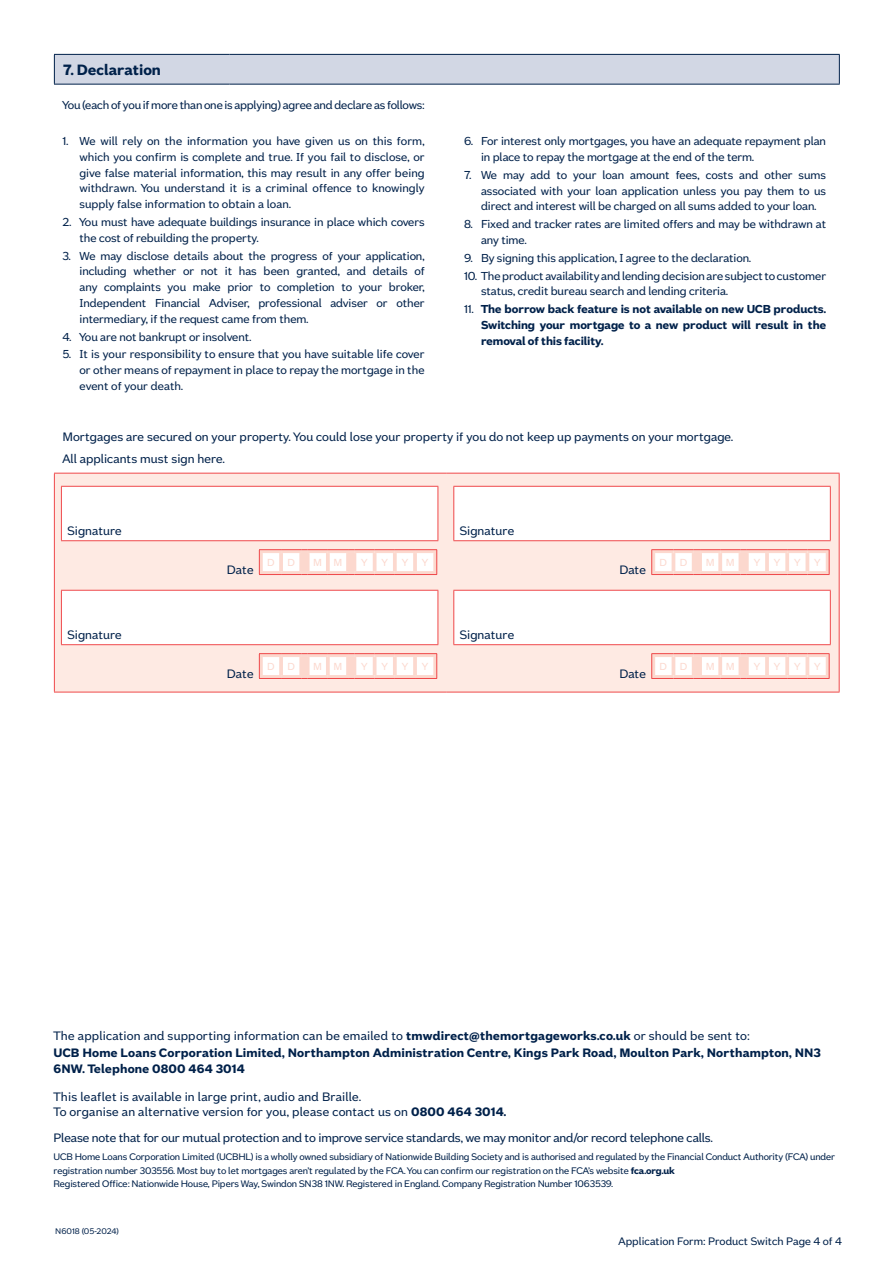
<style>
.page{position:relative;width:893px;height:1263px;background:#fff}
.page>*{position:absolute;margin:0;border:0;box-sizing:border-box;transform-origin:0 0}
.WHITE_BOTON_HEADERS{font:700 16.5px "Nationwide Founders";color:#00214a}
.t1{font:13.5px/21.6px "Nationwide Founders";color:#00214a}
.t2{font:700 13.5px/16.5px "Nationwide Founders";letter-spacing:.01em;color:#00214a}
.declaration{font:12.75px/15.8px "Nationwide Founders";letter-spacing:-.01em;color:#00214a;text-align:justify}
.declaration-2{font:700 12.75px/15.8px "Nationwide Founders";letter-spacing:-.01em;color:#00214a;text-align:justify}
.t3{font:12px "Nationwide Founders";color:#00214a}
.t4{font:11.25px "Nationwide Founders";color:#fcd8ce}
.t5{font:10.5px/13.5px "Nationwide Founders";letter-spacing:-.015em;color:#00214a}
.t6{font:9px "Nationwide Founders";color:#00214a}
.s1{font-weight:400}
.s2{font-weight:700}
</style>
<div class="page">
<div style="left:54px;top:54px;width:785px;height:30px;background:#d2d7e4"></div>
<svg style="left:54px;top:55px;width:1px;height:29px"></svg>
<hr style="left:54px;top:54px;width:175px;height:1px;background:#00214a">
<hr style="left:229px;top:54px;width:611px;height:1px;background:#00214a">
<hr style="left:54px;top:84px;width:175px;height:1px;background:#00214a">
<hr style="left:229px;top:84px;width:611px;height:1px;background:#00214a">
<svg style="left:839px;top:55px;width:1px;height:29px"></svg>
<div style="left:55px;top:474px;width:784px;height:218px;background:#feeae3"></div>
<hr style="left:54px;top:473px;width:1px;height:219px;background:#ef494b">
<hr style="left:54px;top:473px;width:393px;height:1px;background:#ef494b">
<hr style="left:54px;top:692px;width:393px;height:1px;background:#ef494b">
<hr style="left:447px;top:473px;width:392px;height:1px;background:#ef494b">
<hr style="left:839px;top:473px;width:1px;height:219px;background:#ef494b">
<hr style="left:447px;top:692px;width:392px;height:1px;background:#ef494b">
<div style="left:61px;top:486px;width:377px;height:55px;background:#fff"></div>
<hr style="left:61px;top:487px;width:1px;height:53px;background:#ef494b">
<hr style="left:61px;top:486px;width:377px;height:1px;background:#ef494b">
<hr style="left:438px;top:487px;width:1px;height:53px;background:#ef494b">
<hr style="left:61px;top:540px;width:377px;height:1px;background:#ef494b">
<svg style="left:259px;top:549px;width:178px;height:26px"></svg>
<div style="left:61px;top:590px;width:377px;height:55px;background:#fff"></div>
<hr style="left:61px;top:591px;width:1px;height:53px;background:#ef494b">
<hr style="left:61px;top:590px;width:377px;height:1px;background:#ef494b">
<hr style="left:438px;top:591px;width:1px;height:53px;background:#ef494b">
<hr style="left:61px;top:644px;width:377px;height:1px;background:#ef494b">
<svg style="left:259px;top:653px;width:178px;height:26px"></svg>
<div style="left:454px;top:486px;width:376px;height:55px;background:#fff"></div>
<hr style="left:453px;top:487px;width:1px;height:53px;background:#ef494b">
<hr style="left:453px;top:486px;width:378px;height:1px;background:#ef494b">
<hr style="left:830px;top:487px;width:1px;height:53px;background:#ef494b">
<hr style="left:453px;top:540px;width:378px;height:1px;background:#ef494b">
<svg style="left:651px;top:549px;width:179px;height:26px"></svg>
<div style="left:454px;top:590px;width:376px;height:55px;background:#fff"></div>
<hr style="left:453px;top:591px;width:1px;height:53px;background:#ef494b">
<hr style="left:453px;top:590px;width:378px;height:1px;background:#ef494b">
<hr style="left:830px;top:591px;width:1px;height:53px;background:#ef494b">
<hr style="left:453px;top:644px;width:378px;height:1px;background:#ef494b">
<svg style="left:651px;top:653px;width:179px;height:26px"></svg>
<p class="WHITE_BOTON_HEADERS" style="left:63px;top:60px;width:99px">7. Declaration</p>
<p class="declaration" style="left:63px;top:97px;width:364px">You (each of you if more than one is applying) agree and declare as follows:</p>
<p class="declaration" style="left:80px;top:133px;width:347px;text-indent:-17px">1. We will rely on the information you have given us on this form, which you confirm is complete and true. If you fail to disclose, or give false material information, this may result in any offer being withdrawn. You understand it is a criminal offence to knowingly supply false information to obtain a loan.</p>
<p class="declaration" style="left:80px;top:214px;width:347px;text-indent:-17px">2. You must have adequate buildings insurance in place which covers the cost of rebuilding the property.</p>
<p class="declaration" style="left:80px;top:248px;width:347px;text-indent:-17px">3. We may disclose details about the progress of your application, including whether or not it has been granted, and details of any complaints you make prior to completion to your broker, Independent Financial Adviser, professional adviser or other intermediary, if the request came from them.</p>
<p class="declaration" style="left:63px;top:328px;width:190px">4. You are not bankrupt or insolvent.</p>
<p class="declaration" style="left:80px;top:346px;width:347px;text-indent:-17px">5. It is your responsibility to ensure that you have suitable life cover or other means of repayment in place to repay the mortgage in the event of your death.</p>
<p class="declaration" style="left:481px;top:133px;width:347px;text-indent:-17px">6. For interest only mortgages, you have an adequate repayment plan in place to repay the mortgage at the end of the term.</p>
<p class="declaration" style="left:481px;top:167px;width:347px;text-indent:-17px">7. We may add to your loan amount fees, costs and other sums associated with your loan application unless you pay them to us direct and interest will be charged on all sums added to your loan.</p>
<p class="declaration" style="left:481px;top:216px;width:347px;text-indent:-17px">8. Fixed and tracker rates are limited offers and may be withdrawn at any time.</p>
<p class="declaration" style="left:464px;top:250px;width:288px">9. By signing this application, I agree to the declaration.</p>
<p class="declaration" style="left:481px;top:268px;width:347px;text-indent:-17px">10. The product availability and lending decision are subject to customer status, credit bureau search and lending criteria.</p>
<p class="declaration-2" style="left:481px;top:301px;width:347px;text-indent:-17px"><span class="s1">11.</span> The borrow back feature is not available on new UCB products.<br>Switching your mortgage to a new product will result in the removal of this facility.</p>
<p class="t1" style="left:63px;top:426px;width:672px">Mortgages are secured on your property. You could lose your property if you do not keep up payments on your mortgage.<br>All applicants must sign here.</p>
<p class="t1" style="left:67px;top:519px;width:56px">Signature</p>
<p class="t1" style="left:67px;top:623px;width:56px">Signature</p>
<p class="t1" style="left:227px;top:559px;width:28px">Date</p>
<p class="t4" style="left:267px;top:556px;width:9px">D</p>
<p class="t4" style="left:287px;top:556px;width:9px">D</p>
<p class="t4" style="left:313px;top:556px;width:10px">M</p>
<p class="t4" style="left:333px;top:556px;width:10px">M</p>
<p class="t4" style="left:362px;top:556px;width:7px">Y</p>
<p class="t4" style="left:382px;top:556px;width:7px">Y</p>
<p class="t4" style="left:402px;top:556px;width:7px">Y</p>
<p class="t4" style="left:422px;top:556px;width:7px">Y</p>
<p class="t1" style="left:227px;top:662px;width:28px">Date</p>
<p class="t4" style="left:267px;top:660px;width:9px">D</p>
<p class="t4" style="left:287px;top:660px;width:9px">D</p>
<p class="t4" style="left:313px;top:660px;width:10px">M</p>
<p class="t4" style="left:333px;top:660px;width:10px">M</p>
<p class="t4" style="left:362px;top:660px;width:7px">Y</p>
<p class="t4" style="left:382px;top:660px;width:7px">Y</p>
<p class="t4" style="left:402px;top:660px;width:7px">Y</p>
<p class="t4" style="left:422px;top:660px;width:7px">Y</p>
<p class="t1" style="left:460px;top:519px;width:56px">Signature</p>
<p class="t1" style="left:460px;top:623px;width:56px">Signature</p>
<p class="t1" style="left:619px;top:559px;width:28px">Date</p>
<p class="t4" style="left:660px;top:556px;width:9px">D</p>
<p class="t4" style="left:680px;top:556px;width:9px">D</p>
<p class="t4" style="left:706px;top:556px;width:10px">M</p>
<p class="t4" style="left:726px;top:556px;width:10px">M</p>
<p class="t4" style="left:754px;top:556px;width:7px">Y</p>
<p class="t4" style="left:774px;top:556px;width:7px">Y</p>
<p class="t4" style="left:794px;top:556px;width:7px">Y</p>
<p class="t4" style="left:815px;top:556px;width:7px">Y</p>
<p class="t1" style="left:619px;top:662px;width:28px">Date</p>
<p class="t4" style="left:660px;top:660px;width:9px">D</p>
<p class="t4" style="left:680px;top:660px;width:9px">D</p>
<p class="t4" style="left:706px;top:660px;width:10px">M</p>
<p class="t4" style="left:726px;top:660px;width:10px">M</p>
<p class="t4" style="left:754px;top:660px;width:7px">Y</p>
<p class="t4" style="left:774px;top:660px;width:7px">Y</p>
<p class="t4" style="left:794px;top:660px;width:7px">Y</p>
<p class="t4" style="left:815px;top:660px;width:7px">Y</p>
<p class="t1" style="left:54px;top:1025px;width:698px">The application and supporting information can be emailed to <span class="s2">tmwdirect@themortgageworks.co.uk</span> or should be sent to:</p>
<p class="t2" style="left:54px;top:1044px;width:769px">UCB Home Loans Corporation Limited, Northampton Administration Centre, Kings Park Road, Moulton Park, Northampton, NN3<br>6NW. Telephone 0800 464 3014</p>
<p class="t1" style="left:54px;top:1089px;width:454px;line-height:15px">This leaflet is available in large print, audio and Braille.<br>To organise an alternative version for you, please contact us on <span class="s2">0800 464 3014.</span></p>
<p class="t1" style="left:54px;top:1127px;width:660px">Please note that for our mutual protection and to improve service standards, we may monitor and/or record telephone calls.</p>
<p class="t5" style="left:54px;top:1150px;width:783px">UCB Home Loans Corporation Limited (UCBHL) is a wholly owned subsidiary of Nationwide Building Society and is authorised and regulated by the Financial Conduct Authority (FCA) under registration number 303556. Most buy to let mortgages aren’t regulated by the FCA. You can confirm our registration on the FCA’s website <span class="s2">fca.org.uk<br></span>Registered Office: Nationwide House, Pipers Way, Swindon SN38 1NW. Registered in England. Company Registration Number 1063539.</p>
<p class="t6" style="left:55px;top:1226px;width:65px">N6018 (05-2024)</p>
<p class="t3" style="left:619px;top:1234px;width:225px">Application Form: Product Switch Page 4 of 4</p>
</div>
